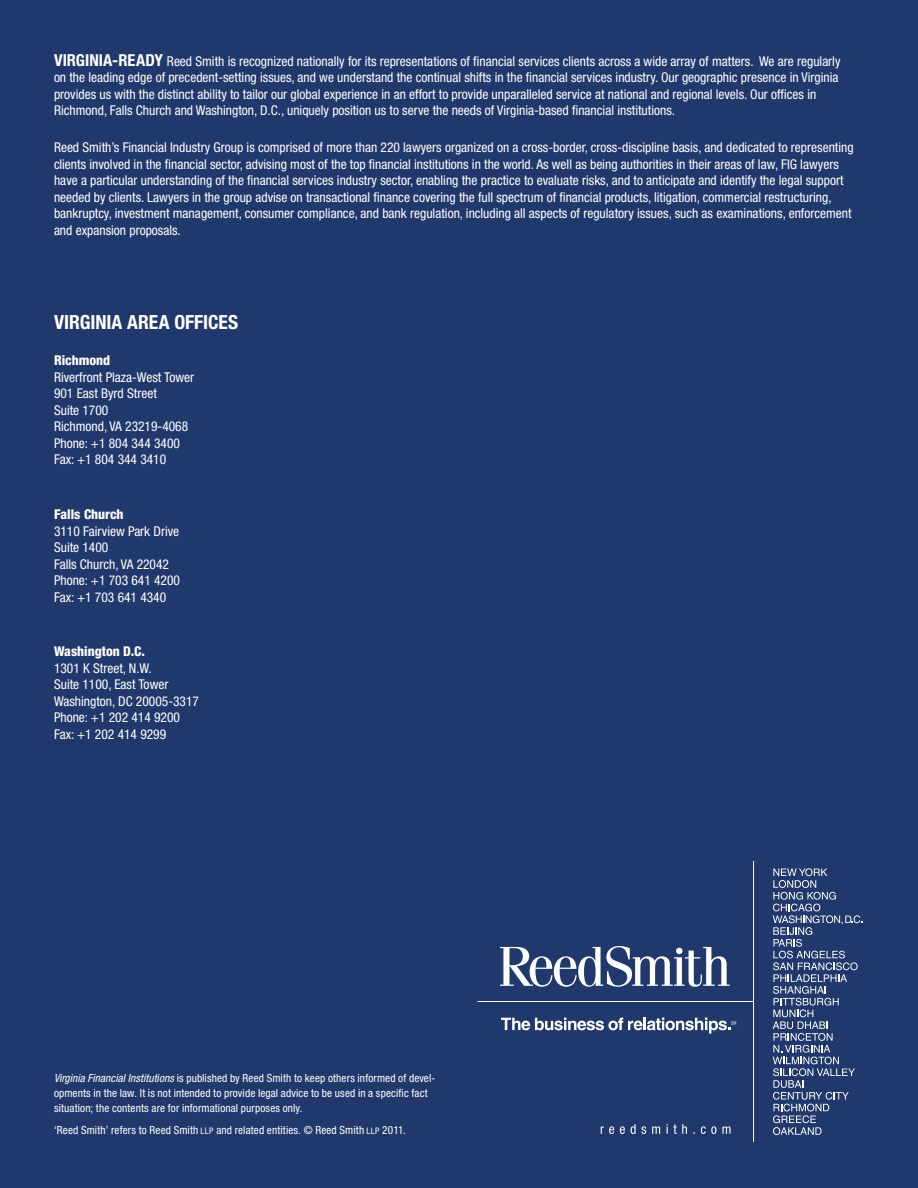
<style>
.page{position:relative;width:918px;height:1188px;background:#21386c}
.page>*{position:absolute;margin:0;border:0;box-sizing:border-box;transform-origin:0 0}
.t1{font:700 condensed 19.5px "Helvetica Neue LT Std";color:#fff}
.contact_info_last_pa{font:condensed 13.5px/16.5px "Helvetica Neue LT Std";color:#fff}
.t2{font:condensed 11.25px/15px "Helvetica Neue LT Std";letter-spacing:.01em;color:#fff}
.s1{font-weight:700;font-size:16.5px}
.s2{font-weight:800}
.s3{font-style:italic}
.s4{font-size:9px}
</style>
<div class="page">
<svg style="left:773px;top:868px;width:89px;height:267px"></svg>
<hr style="left:753px;top:861px;width:1px;height:281px;background:#fff">
<hr style="left:477px;top:1001px;width:276px;height:1px;background:#fff">
<svg style="left:500px;top:946px;width:230px;height:41px"></svg>
<svg style="left:501px;top:1018px;width:235px;height:16px"></svg>
<svg style="left:601px;top:1124px;width:130px;height:10px"></svg>
<p class="contact_info_last_pa" style="left:54px;top:53px;width:788px"><span class="s1">VIRGINIA-READY</span> Reed Smith is recognized nationally for its representations of financial services clients across a wide array of matters. We are regularly on the leading edge of precedent-setting issues, and we understand the continual shifts in the financial services industry. Our geographic presence in Virginia provides us with the distinct ability to tailor our global experience in an effort to provide unparalleled service at national and regional levels. Our offices in Richmond, Falls Church and Washington, D.C., uniquely position us to serve the needs of Virginia-based financial institutions.</p>
<p class="contact_info_last_pa" style="left:54px;top:139px;width:801px">Reed Smith’s Financial Industry Group is comprised of more than 220 lawyers organized on a cross-border, cross-discipline basis, and dedicated to representing clients involved in the financial sector, advising most of the top financial institutions in the world. As well as being authorities in their areas of law, FIG lawyers have a particular understanding of the financial services industry sector, enabling the practice to evaluate risks, and to anticipate and identify the legal support needed by clients. Lawyers in the group advise on transactional finance covering the full spectrum of financial products, litigation, commercial restructuring, bankruptcy, investment management, consumer compliance, and bank regulation, including all aspects of regulatory issues, such as examinations, enforcement and expansion proposals.</p>
<p class="t1" style="left:54px;top:310px;width:186px">VIRGINIA AREA OFFICES</p>
<p class="contact_info_last_pa" style="left:54px;top:352px;width:142px"><span class="s2">Richmond<br></span>Riverfront Plaza-West Tower<br>901 East Byrd Street<br>Suite 1700<br>Richmond, VA 23219-4068<br>Phone: +1 804 344 3400<br>Fax: +1 804 344 3410</p>
<p class="contact_info_last_pa" style="left:54px;top:506px;width:128px"><span class="s2">Falls Church<br></span>3110 Fairview Park Drive<br>Suite 1400<br>Falls Church, VA 22042<br>Phone: +1 703 641 4200<br>Fax: +1 703 641 4340</p>
<p class="contact_info_last_pa" style="left:54px;top:643px;width:147px"><span class="s2">Washington D.C.<br></span>1301 K Street, N.W.<br>Suite 1100, East Tower<br>Washington, DC 20005-3317<br>Phone: +1 202 414 9200<br>Fax: +1 202 414 9299</p>
<p class="t2" style="left:54px;top:1071px;width:383px"><span class="s3">Virginia Financial Institutions</span> is published by Reed Smith to keep others informed of devel&shy;opments in the law. It is not intended to provide legal advice to be used in a specific fact situation; the contents are for informational purposes only.</p>
<p class="t2" style="left:54px;top:1122px;width:353px">‘Reed Smith’ refers to Reed Smith <span class="s4">LLP</span> and related entities. © Reed Smith <span class="s4">LLP</span> 2011.</p>
</div>
